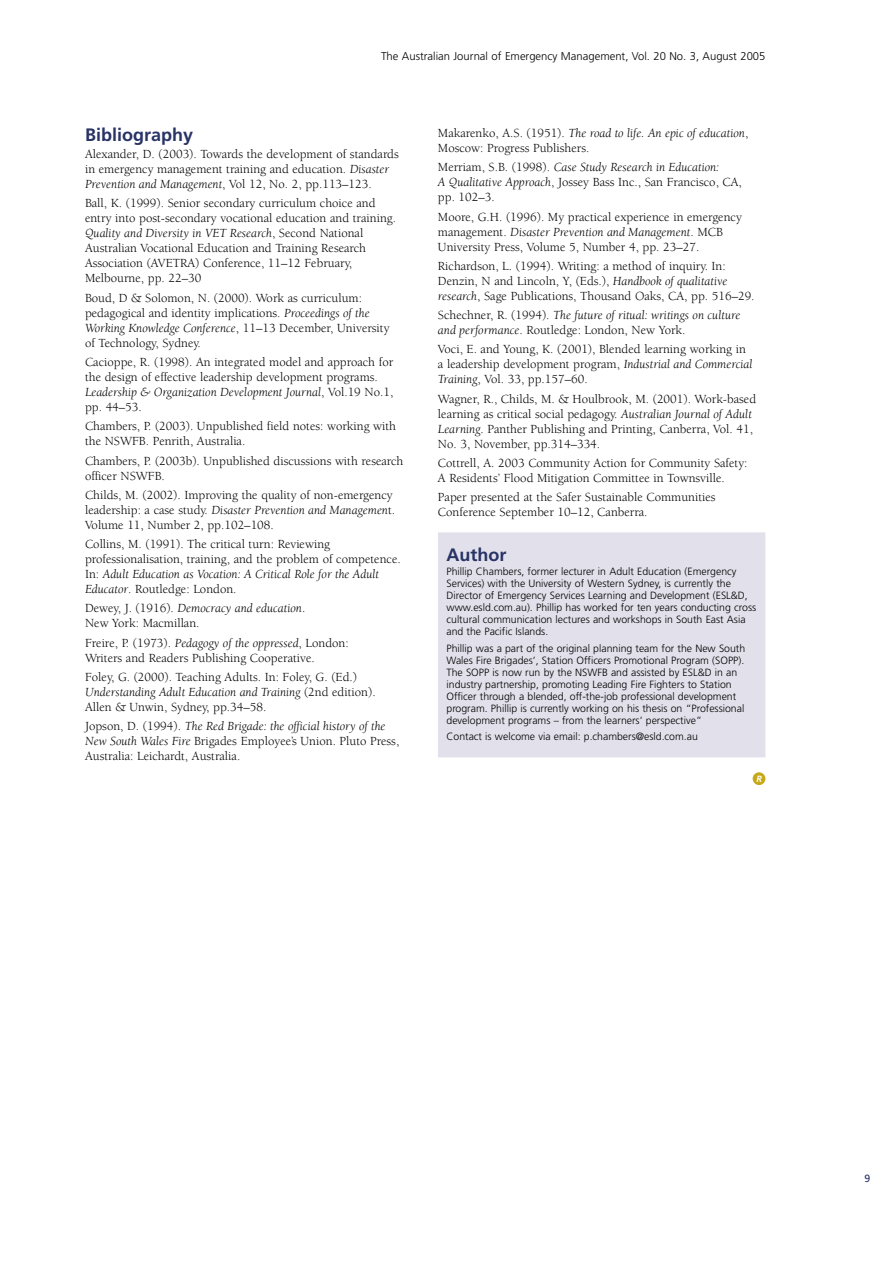
<style>
.page{position:relative;width:893px;height:1263px;background:#fff}
.page>*{position:absolute;margin:0;border:0;box-sizing:border-box;transform-origin:0 0}
.t1{font:700 18px "Frutiger";color:#283366}
.refs{font:12.75px/15px "Berkeley";color:#000}
.refs-2{font:italic 12.75px/15px "Berkeley";color:#000}
.t2{font:300 11.25px "Frutiger";color:#000}
.author_credit{font:300 10.5px/12px "Frutiger";color:#000}
.t3{font:10.5px "Frutiger";color:#283366}
.t4{font:italic 700 9px "Frutiger";color:#fff}
.s1{font-style:italic}
.s2{font-style:normal}
</style>
<div class="page">
<div style="left:438px;top:532px;width:327px;height:225px;background:#e2e1eb"></div>
<div style="left:753px;top:772px;width:12px;height:13px;background:#c6a819;border-radius:50%"></div>
<p class="t2" style="left:381px;top:49px;width:386px">The Australian Journal of Emergency Management, Vol. 20 No. 3, August 2005</p>
<p class="t1" style="left:85px;top:124px;width:110px">Bibliography</p>
<p class="refs" style="left:85px;top:147px;width:315px">Alexander, D. (2003). Towards the development of standards in emergency management training and education. <span class="s1">Disaster<br>Prevention and Management</span>, Vol 12, No. 2, pp.113–123.</p>
<p class="refs" style="left:85px;top:196px;width:313px">Ball, K. (1999). Senior secondary curriculum choice and entry into post-secondary vocational education and training.<br><span class="s1">Quality and Diversity in VET Research</span>, Second National Australian Vocational Education and Training Research Association (AVETRA) Conference, 11–12 February, Melbourne, pp. 22–30</p>
<p class="refs" style="left:85px;top:290px;width:306px">Boud, D &amp; Solomon, N. (2000). Work as curriculum: pedagogical and identity implications. <span class="s1">Proceedings of the Working Knowledge Conference</span>, 11–13 December, University of Technology, Sydney.</p>
<p class="refs" style="left:85px;top:355px;width:310px">Cacioppe, R. (1998). An integrated model and approach for the design of effective leadership development programs.<br><span class="s1">Leadership &amp; Organization Development Journal</span>, Vol.19 No.1, pp. 44–53.</p>
<p class="refs" style="left:85px;top:419px;width:313px">Chambers, P. (2003). Unpublished field notes: working with the NSWFB. Penrith, Australia.</p>
<p class="refs" style="left:85px;top:453px;width:320px">Chambers, P. (2003b). Unpublished discussions with research officer NSWFB.</p>
<p class="refs" style="left:85px;top:487px;width:312px">Childs, M. (2002). Improving the quality of non-emergency leadership: a case study. <span class="s1">Disaster Prevention and Managemen</span>t.<br>Volume 11, Number 2, pp.102–108.</p>
<p class="refs" style="left:85px;top:537px;width:317px">Collins, M. (1991). The critical turn: Reviewing professionalisation, training, and the problem of competence.<br>In: <span class="s1">Adult Education as Vocation: A Critical Role for the Adult Educator</span>. Routledge: London.</p>
<p class="refs" style="left:85px;top:601px;width:222px">Dewey, J. (1916). <span class="s1">Democracy and education</span>.<br>New York: Macmillan.</p>
<p class="refs" style="left:85px;top:635px;width:265px">Freire, P. (1973). <span class="s1">Pedagogy of the oppressed</span>, London:<br>Writers and Readers Publishing Cooperative.</p>
<p class="refs" style="left:85px;top:669px;width:292px">Foley, G. (2000). Teaching Adults. In: Foley, G. (Ed.)<br><span class="s1">Understanding Adult Education and Training</span> (2nd edition).<br>Allen &amp; Unwin, Sydney, pp.34–58.</p>
<p class="refs" style="left:85px;top:719px;width:316px">Jopson, D. (1994). <span class="s1">The Red Brigade: the official history of the<br>New South Wales Fire</span> Brigades Employee’s Union. Pluto Press,<br>Australia: Leichardt, Australia.</p>
<p class="refs" style="left:438px;top:126px;width:312px">Makarenko, A.S. (1951). <span class="s1">The road to life. An epic of education</span>,<br>Moscow: Progress Publishers.</p>
<p class="refs" style="left:438px;top:160px;width:305px">Merriam, S.B. (1998). <span class="s1">Case Study Research in Education:<br>A Qualitative Approach</span>, Jossey Bass Inc., San Francisco, CA, pp. 102–3.</p>
<p class="refs" style="left:438px;top:209px;width:305px">Moore, G.H. (1996). My practical experience in emergency management. <span class="s1">Disaster Prevention and Management</span>. MCB<br>University Press, Volume 5, Number 4, pp. 23–27.</p>
<p class="refs" style="left:438px;top:259px;width:318px">Richardson, L. (1994). Writing: a method of inquiry. In:<br>Denzin, N and Lincoln, Y, (Eds.), <span class="s1">Handbook of qualitative research</span>, Sage Publications, Thousand Oaks, CA, pp. 516–29.</p>
<p class="refs-2" style="left:438px;top:308px;width:304px"><span class="s2">Schechner, R. (1994).</span> The future of ritual: writings on culture and performance<span class="s2">. Routledge: London, New York.</span></p>
<p class="refs" style="left:438px;top:342px;width:316px">Voci, E. and Young, K. (2001), Blended learning working in a leadership development program, <span class="s1">Industrial and Commercial<br>Training</span>, Vol. 33, pp.157–60.</p>
<p class="refs" style="left:438px;top:391px;width:320px">Wagner, R., Childs, M. &amp; Houlbrook, M. (2001). Work-based learning as critical social pedagogy. <span class="s1">Australian Journal of Adult Learning</span>. Panther Publishing and Printing, Canberra, Vol. 41, No. 3, November, pp.314–334.</p>
<p class="refs" style="left:438px;top:456px;width:311px">Cottrell, A. 2003 Community Action for Community Safety:<br>A Residents’ Flood Mitigation Committee in Townsville.</p>
<p class="refs" style="left:438px;top:490px;width:279px">Paper presented at the Safer Sustainable Communities<br>Conference September 10–12, Canberra.</p>
<p class="t1" style="left:446px;top:544px;width:61px">Author</p>
<p class="author_credit" style="left:446px;top:566px;width:311px">Phillip Chambers, former lecturer in Adult Education (Emergency Services) with the University of Western Sydney, is currently the Director of Emergency Services Learning and Development (ESL&amp;D, www.esld.com.au). Phillip has worked for ten years conducting cross cultural communication lectures and workshops in South East Asia and the Pacific Islands.</p>
<p class="author_credit" style="left:446px;top:642px;width:300px">Phillip was a part of the original planning team for the New South Wales Fire Brigades’, Station Officers Promotional Program (SOPP).<br>The SOPP is now run by the NSWFB and assisted by ESL&amp;D in an industry partnership, promoting Leading Fire Fighters to Station Officer through a blended, off-the-job professional development program. Phillip is currently working on his thesis on “Professional development programs – from the learners’ perspective”</p>
<p class="author_credit" style="left:446px;top:730px;width:253px">Contact is welcome via email: p.chambers@esld.com.au</p>
<p class="t4" style="left:756px;top:774px;width:7px">R</p>
<p class="t3" style="left:864px;top:1172px;width:7px">9</p>
</div>
